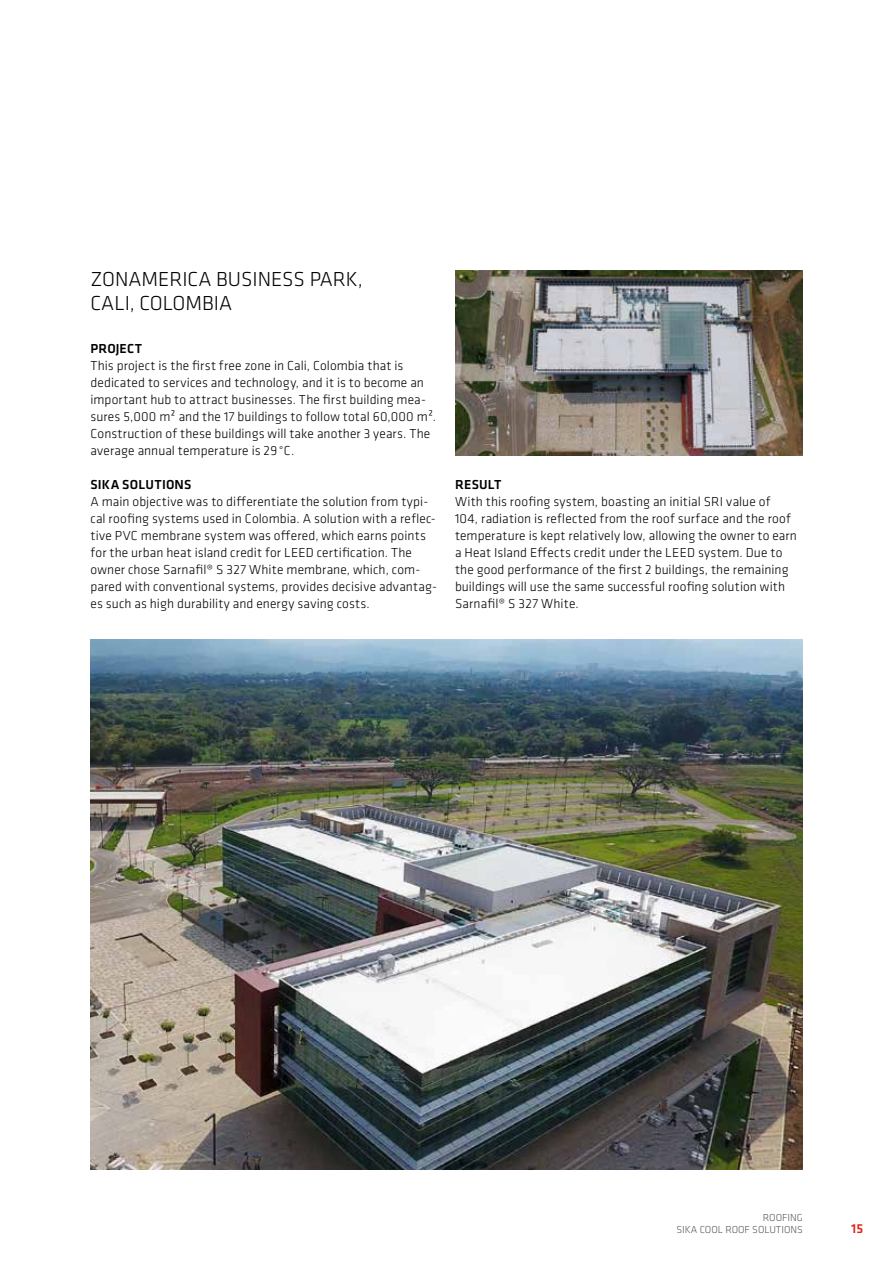
<style>
.page{position:relative;width:893px;height:1263px;background:#fff}
.page>*{position:absolute;margin:0;border:0;box-sizing:border-box;transform-origin:0 0}
.t1{font:300 21px/24px "Klavika";color:#000}
.t2{font:300 13.5px/17px "Klavika";letter-spacing:.01em;color:#000}
.t3{font:500 13.5px "Klavika";letter-spacing:.015em;color:#000}
.t4{font:500 13.5px "Klavika";color:#e42313}
.t5{font:300 10.5px/12.6px "Klavika";color:#575756;text-align:right}
</style>
<div class="page">
<img style="left:91px;top:639px;width:711px;height:530px">
<img style="left:455px;top:270px;width:347px;height:185px">
<h1 class="t1" style="left:91px;top:267px;width:274px">ZONAMERICA BUSINESS PARK,<br>CALI, COLOMBIA</h1>
<p class="t3" style="left:91px;top:339px;width:53px">PROJECT</p>
<p class="t2" style="left:91px;top:357px;width:347px">This project is the first free zone in Cali, Colombia that is dedicated to services and technology, and it is to become an important hub to attract businesses. The first building mea&shy;sures 5,000 m² and the 17 buildings to follow total 60,000 m².<br>Construction of these buildings will take another 3 years. The average annual temperature is 29°C.</p>
<p class="t3" style="left:91px;top:475px;width:102px">SIKA SOLUTIONS</p>
<p class="t2" style="left:91px;top:493px;width:348px">A main objective was to differentiate the solution from typi&shy;cal roofing systems used in Colombia. A solution with a reflec&shy;tive PVC membrane system was offered, which earns points for the urban heat island credit for LEED certification. The owner chose Sarnafil® S 327 White membrane, which, com&shy;pared with conventional systems, provides decisive advantag&shy;es such as high durability and energy saving costs.</p>
<p class="t3" style="left:455px;top:475px;width:48px">RESULT</p>
<p class="t2" style="left:455px;top:493px;width:343px">With this roofing system, boasting an initial SRI value of 104, radiation is reflected from the roof surface and the roof temperature is kept relatively low, allowing the owner to earn a Heat Island Effects credit under the LEED system. Due to the good performance of the first 2 buildings, the remaining buildings will use the same successful roofing solution with Sarnafil® S 327 White.</p>
<p class="t5" style="left:677px;top:1211px;width:128px">ROOFING<br>SIKA COOL ROOF SOLUTIONS</p>
<p class="t4" style="left:851px;top:1219px;width:13px">15</p>
</div>
